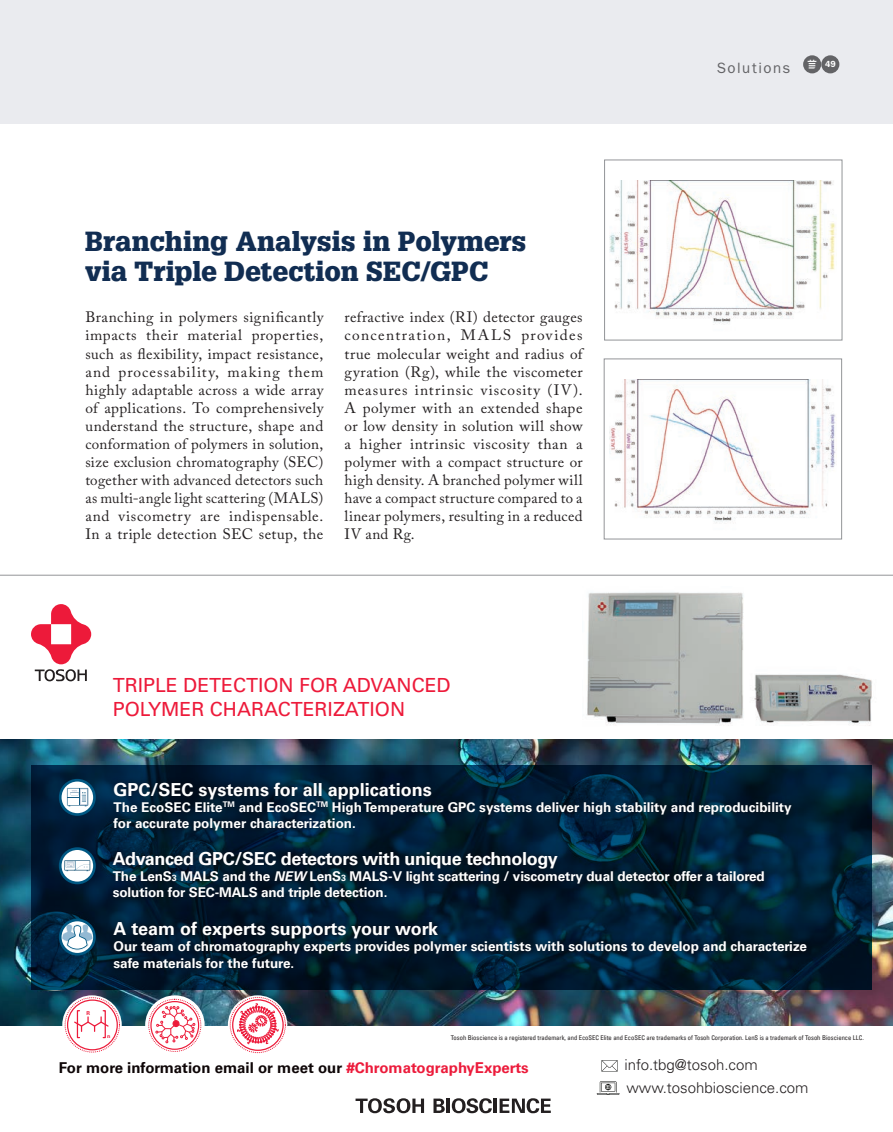
<style>
.page{position:relative;width:893px;height:1132px;background:#fff}
.page>*{position:absolute;margin:0;border:0;box-sizing:border-box;transform-origin:0 0}
.UF-Head{font:900 27px/30px "Glypha LT Std";letter-spacing:.005em;color:#112d52}
.t1{font:19.5px/23.4px "Univers LT Pro 55 Roman";color:#ed1a3a}
.t2{font:700 18px "Univers LT Pro 65";color:#fff}
.t3{font:700 18px "Univers LT Pro 65";letter-spacing:-.02em;color:#fff}
.Copy_-_indent{font:15px/18px "Adobe Caslon Pro";letter-spacing:.025em;color:#231f20;text-align:justify}
.t4{font:700 15px "Univers LT Pro 65";color:#0e0607}
.t5{font:300 15px "Univers LT Pro 45";color:#231f20}
.SectionTitle_left_pa{font:15px "ITC Franklin Gothic Std";letter-spacing:.1em;color:#636366}
.t6{font:700 13.5px/16.2px "Univers LT Pro 65";color:#fff}
.t7{font:600 8.85px "ITC Franklin Gothic Std";color:#fff}
.t8{font:condensed 6.6px "Univers LT Pro";color:#231f20}
.t9{font:700 5.25px "Univers LTCYR 65";color:#ed1a3a}
.s1{font-size:9px}
.s2{font-style:italic}
.s3{color:#ec1b3b}
</style>
<div class="page">
<svg style="left:31px;top:604px;width:60px;height:78px"></svg>
<img style="left:586px;top:592px;width:286px;height:134px">
<svg style="left:356px;top:1098px;width:68px;height:14px"></svg>
<svg style="left:433px;top:1098px;width:12px;height:14px"></svg>
<hr style="left:447px;top:1098px;width:3px;height:14px;background:#231f20">
<hr style="left:494px;top:1098px;width:3px;height:14px;background:#231f20">
<svg style="left:452px;top:1098px;width:40px;height:14px"></svg>
<svg style="left:500px;top:1098px;width:51px;height:14px"></svg>
<img style="left:0;top:739px;width:893px;height:285px">
<svg style="left:145px;top:994px;width:60px;height:60px"></svg>
<svg style="left:148px;top:997px;width:54px;height:55px"></svg>
<svg style="left:62px;top:994px;width:60px;height:60px"></svg>
<svg style="left:64px;top:996px;width:57px;height:56px"></svg>
<svg style="left:228px;top:994px;width:59px;height:60px"></svg>
<div style="left:230px;top:996px;width:56px;height:56px;border:1px dashed #ec1d3b;border-radius:50%"></div>
<svg style="left:231px;top:998px;width:53px;height:53px"></svg>
<svg style="left:31px;top:764px;width:840px;height:225px;background:#001f36"></svg>
<svg style="left:60px;top:780px;width:34px;height:34px"></svg>
<svg style="left:67px;top:787px;width:22px;height:19px"></svg>
<div style="left:59px;top:778px;width:37px;height:37px;border:3px solid #005883;border-radius:50%"></div>
<svg style="left:60px;top:848px;width:34px;height:34px"></svg>
<svg style="left:64px;top:859px;width:27px;height:12px"></svg>
<div style="left:59px;top:847px;width:37px;height:37px;border:3px solid #005883;border-radius:50%"></div>
<svg style="left:60px;top:919px;width:34px;height:34px"></svg>
<svg style="left:62px;top:923px;width:31px;height:26px"></svg>
<div style="left:59px;top:918px;width:37px;height:37px;border:3px solid #005883;border-radius:50%"></div>
<div style="left:108px;top:776px;width:689px;height:60px;background:#0e0607;opacity:.75"></div>
<div style="left:108px;top:916px;width:704px;height:57px;background:#0e0607;opacity:.75"></div>
<div style="left:107px;top:845px;width:663px;height:60px;background:#0e0607;opacity:.75"></div>
<svg style="left:596px;top:1060px;width:24px;height:35px"></svg>
<div style="left:0;top:0;width:893px;height:123px;background:#eaebef"></div>
<div style="left:821px;top:55px;width:18px;height:18px;background:#636366;border-radius:50%"></div>
<div style="left:803px;top:55px;width:18px;height:18px;background:#636366;border-radius:50%"></div>
<hr style="left:0;top:574px;width:893px;height:1px;background:#939598">
<img style="left:610px;top:180px;width:227px;height:143px">
<div style="left:604px;top:159px;width:238px;height:181px;border:1px solid #939598"></div>
<img style="left:609px;top:379px;width:227px;height:144px">
<div style="left:604px;top:358px;width:238px;height:181px;border:1px solid #939598"></div>
<h4 class="UF-Head" style="left:85px;top:226px;width:443px">Branching Analysis in Polymers via Triple Detection SEC/GPC</h4>
<p class="Copy_-_indent" style="left:85px;top:308px;width:239px">Branching in polymers significantly impacts their material properties, such as flexibility, impact resistance, and processability, making them highly adaptable across a wide array of applications. To comprehensively understand the structure, shape and conformation of polymers in solution, size exclusion chromatography (SEC) together with advanced detectors such as multi-angle light scattering (MALS) and viscometry are indispensable.<br>In a triple detection SEC setup, the</p>
<p class="Copy_-_indent" style="left:345px;top:308px;width:239px">refractive index (RI) detector gauges concentration, MALS provides true molecular weight and radius of gyration (Rg), while the viscometer measures intrinsic viscosity (IV).<br>A polymer with an extended shape or low density in solution will show a higher intrinsic viscosity than a polymer with a compact structure or high density. A branched polymer will have a compact structure compared to a linear polymers, resulting in a reduced IV and Rg.</p>
<p class="t1" style="left:113px;top:672px;width:339px">TRIPLE DETECTION FOR ADVANCED<br>POLYMER CHARACTERIZATION</p>
<p class="SectionTitle_left_pa" style="left:717px;top:60px;width:75px">Solutions</p>
<p class="t7" style="left:825px;top:59px;width:12px">49</p>
<p class="t2" style="left:114px;top:776px;width:320px">GPC/SEC systems for all applications</p>
<p class="t6" style="left:114px;top:798px;width:680px">The EcoSEC Elite<sup>TM</sup> and EcoSEC<sup>TM</sup> High Temperature GPC systems deliver high stability and reproducibility for accurate polymer characterization.</p>
<p class="t3" style="left:113px;top:845px;width:446px">Advanced GPC/SEC detectors with unique technology</p>
<p class="t6" style="left:113px;top:866px;width:653px">The LenS<span class="s1">3</span> MALS and the <span class="s2">NEW</span> LenS<span class="s1">3</span> MALS-V light scattering / viscometry dual detector offer a tailored solution for SEC-MALS and triple detection.</p>
<p class="t9" style="left:86px;top:1008px;width:5px">R</p>
<p class="t2" style="left:114px;top:915px;width:326px">A team of experts supports your work</p>
<p class="t6" style="left:114px;top:937px;width:695px">Our team of chromatography experts provides polymer scientists with solutions to develop and characterize safe materials for the future.</p>
<p class="t9" style="left:107px;top:1032px;width:5px">n</p>
<p class="t8" style="left:451px;top:1032px;width:414px">Tosoh Bioscience is a registered trademark, and EcoSEC Elite and EcoSEC are trademarks of Tosoh Corporation. LenS is a trademark of Tosoh Bioscience LLC.</p>
<p class="t4" style="left:59px;top:1056px;width:471px">For more information email or meet our <span class="s3">#ChromatographyExperts</span></p>
<p class="t5" style="left:624px;top:1054px;width:135px">info.tbg@tosoh.com</p>
<p class="t5" style="left:626px;top:1076px;width:184px">www.tosohbioscience.com</p>
</div>
